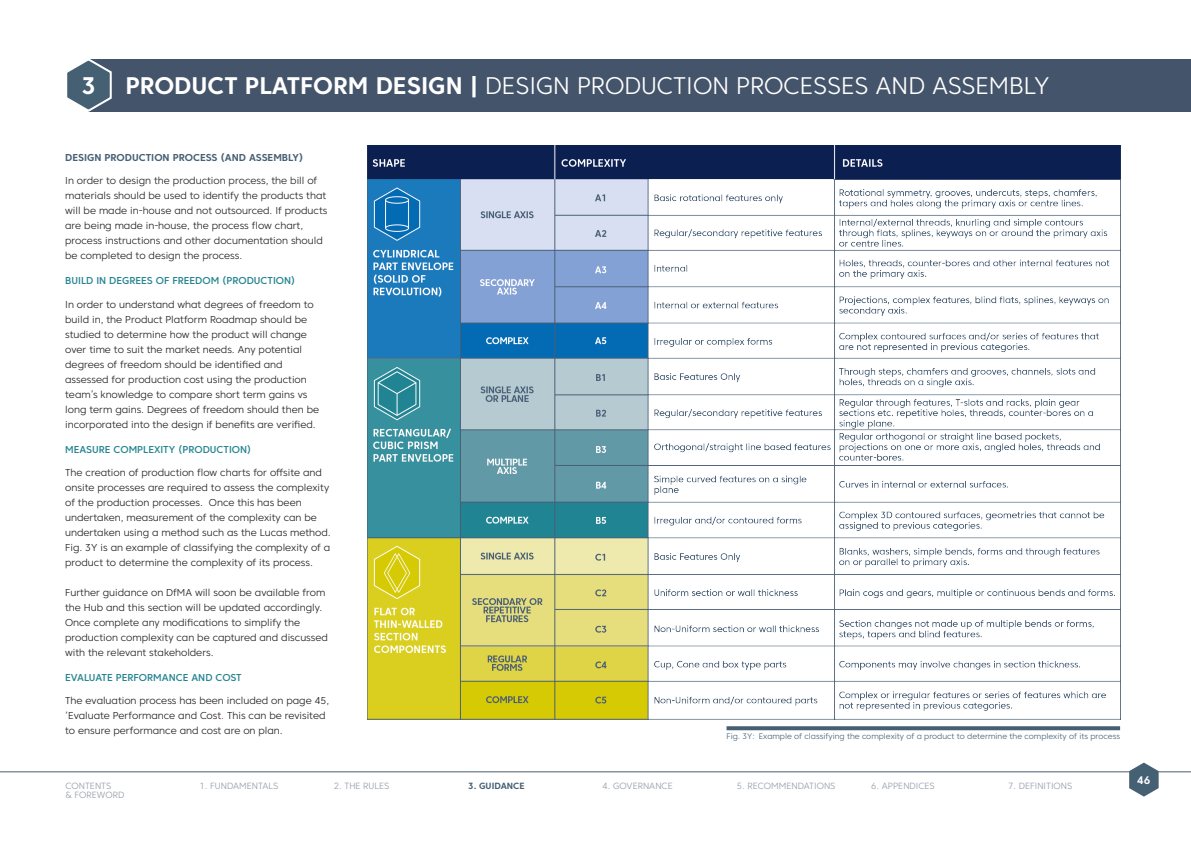
<style>
.page{position:relative;width:1191px;height:842px;background:#fff}
.page>*{position:absolute;margin:0;border:0;box-sizing:border-box;transform-origin:0 0}
.t1{font:300 24px "Core Sans C 35";color:#fff}
.t2{font:700 24px "Core Sans C 65";color:#fff}
.t3{font:700 11px "Core Sans C 65";color:#fff}
.Body_Copy{font:300 10px/15px "Core Sans C 35";color:#231f20}
.PPRB_Heading_5{font:500 10px "Core Sans C 55";color:#258591}
.PPRB_Heading_4{font:700 10px "Core Sans C 65";color:#455f73}
.t4{font:300 9px/9px "Core Sans C 35";color:#939caa}
.t5{font:700 9px "Core Sans C 65";color:#455f73}
.t6{font:300 8px "Core Sans C 35";color:#455f73}
.s1{font-family:"Core Sans C 65";font-weight:700}
.s2{color:#be1d2c}
</style>
<div class="page">
<hr style="left:0;top:771px;width:1191px;height:1px;background:#455f73">
<svg style="left:1129px;top:763px;width:29px;height:34px"></svg>
<div style="left:88px;top:59px;width:1103px;height:52px;background:#44546a"></div>
<svg style="left:67px;top:59px;width:46px;height:53px"></svg>
<img style="left:367px;top:145px;width:753px;height:574px">
<svg style="left:726px;top:726px;width:394px;height:4px;fill:#455f73"></svg>
<p class="t2" style="left:81px;top:70px;width:16px">3</p>
<p class="t1" style="left:125px;top:70px;width:925px"><span class="s1">PRODUCT PLATFORM DESIGN |</span> DESIGN PRODUCTION PROCESSES AND ASSEMBLY</p>
<p class="PPRB_Heading_4" style="left:65px;top:151px;width:240px">DESIGN PRODUCTION PROCESS (AND ASSEMBLY)</p>
<p class="Body_Copy" style="left:65px;top:173px;width:264px">In order to design the production process, the bill of materials should be used to identify the products that will be made in-house and not outsourced. If products are being made in-house, the process flow chart, process instructions and other documentation should be completed to design the process.</p>
<p class="PPRB_Heading_5" style="left:65px;top:274px;width:232px">BUILD IN DEGREES OF FREEDOM (PRODUCTION)</p>
<p class="Body_Copy" style="left:65px;top:297px;width:255px">In order to understand what degrees of freedom to build in, the Product Platform Roadmap should be studied to determine how the product will change over time to suit the market needs. Any potential degrees of freedom should be identified and assessed for production cost using the production team’s knowledge to compare short term gains vs long term gains. Degrees of freedom should then be incorporated into the design if benefits are verified.</p>
<p class="PPRB_Heading_5" style="left:65px;top:443px;width:188px">MEASURE COMPLEXITY (PRODUCTION)</p>
<p class="Body_Copy" style="left:65px;top:465px;width:267px">The creation of production flow charts for offsite and onsite processes are required to assess the complexity of the production processes. Once this has been undertaken, measurement of the complexity can be undertaken using a method such as the Lucas method.<br>Fig. 3Y is an example of classifying the complexity of a product to determine the complexity of its process.</p>
<p class="Body_Copy" style="left:65px;top:585px;width:264px">Further guidance on DfMA will soon be available from the Hub and this section will be updated accordingly.<br>Once complete any modifications to simplify the production complexity can be captured and discussed with the relevant stakeholders.</p>
<p class="PPRB_Heading_5" style="left:65px;top:671px;width:178px">EVALUATE PERFORMANCE AND COST</p>
<p class="Body_Copy" style="left:65px;top:693px;width:266px">The evaluation process has been included on page 45, ‘Evaluate Performance and Cost<span class="s2">.</span> This can be revisited to ensure performance and cost are on plan.</p>
<p class="t6" style="left:726px;top:731px;width:395px">Fig. 3Y: Example of classifying the complexity of a product to determine the complexity of its process</p>
<p class="t4" style="left:65px;top:781px;width:60px">CONTENTS<br>&amp; FOREWORD</p>
<p class="t4" style="left:199px;top:781px;width:80px">1. FUNDAMENTALS</p>
<p class="t4" style="left:334px;top:781px;width:57px">2. THE RULES</p>
<p class="t5" style="left:468px;top:780px;width:58px">3. GUIDANCE</p>
<p class="t4" style="left:602px;top:781px;width:72px">4. GOVERNANCE</p>
<p class="t4" style="left:737px;top:781px;width:100px">5. RECOMMENDATIONS</p>
<p class="t4" style="left:871px;top:781px;width:65px">6. APPENDICES</p>
<p class="t4" style="left:1008px;top:781px;width:66px">7. DEFINITIONS</p>
<p class="t3" style="left:1137px;top:773px;width:15px">46</p>
</div>
